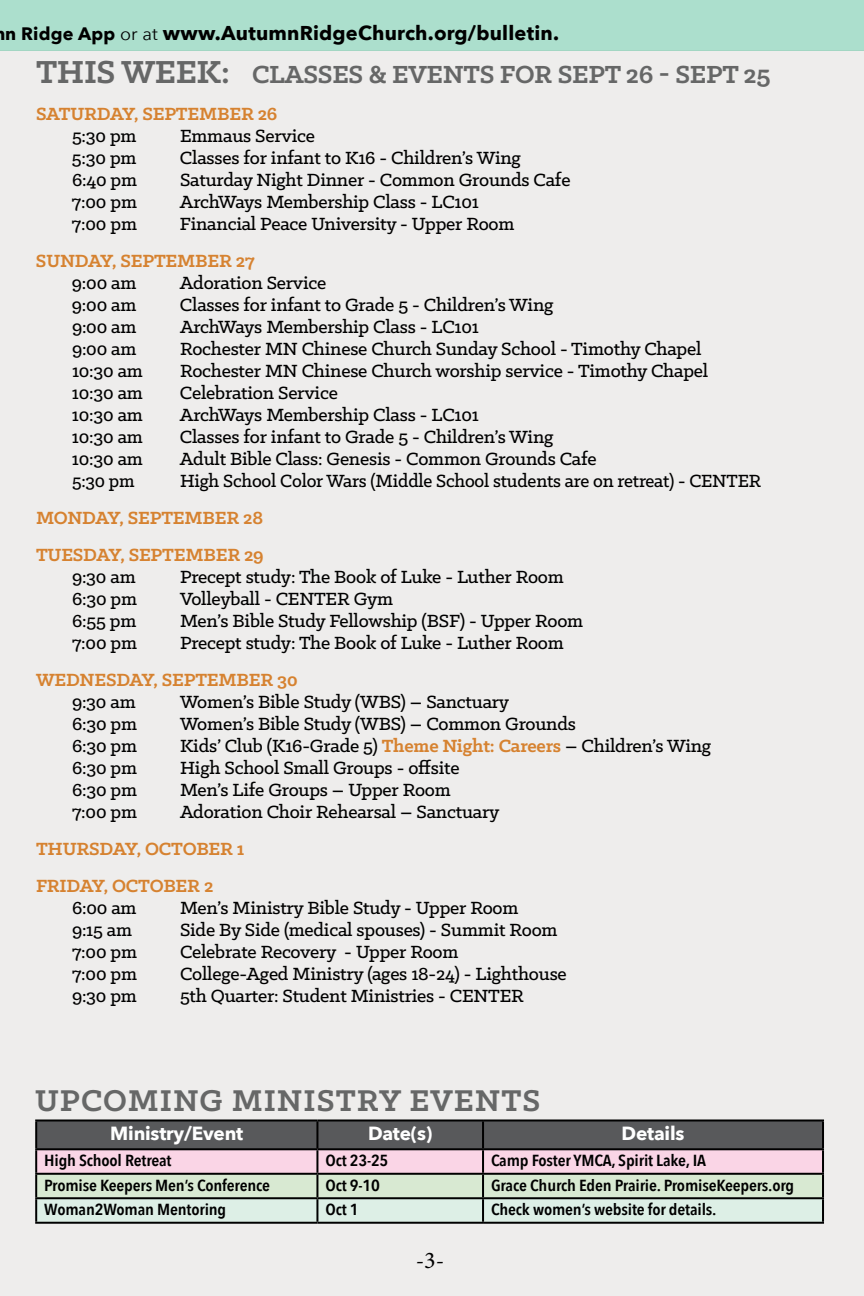
<style>
.page{position:relative;width:864px;height:1296px;background:#fff}
.page>*{position:absolute;margin:0;border:0;box-sizing:border-box;transform-origin:0 0}
.t1{font:700 34px "Klinic Slab";letter-spacing:.03em;color:#666767}
.t2{font:700 28px "Klinic Slab";letter-spacing:-.01em;color:#666767}
.t3{font:24px "Minion Pro";color:#000}
.t4{font:500 20px "Klinic Slab";letter-spacing:-.01em;color:#000}
.t5{font:700 20px/37px "Klinic Slab";letter-spacing:-.01em;color:#d68230}
.t6{font:700 20px "Avenir Next";letter-spacing:.01em;color:#000}
.t7{font:700 19px "Avenir Next";letter-spacing:-.01em;color:#fff}
.t8{font:600 16px "Avenir Next Condensed";letter-spacing:-.01em;color:#000;scale:1.1 1}
.s1{font-size:18px}
.s2{font-weight:400;font-size:18px}
.s3{font-size:36px}
.s4{font-weight:700;color:#d68230}
</style>
<div class="page">
<div style="left:0;top:50px;width:864px;height:1246px;background:#eeedec"></div>
<div style="left:0;top:0;width:864px;height:50px;background:#acdfcd"></div>
<svg style="left:37px;top:1121px;width:785px;height:101px;background:#b9b9b6"></svg>
<hr style="left:35px;top:1119px;width:282px;height:2px;background:#000">
<hr style="left:35px;top:1121px;width:2px;height:27px;background:#000">
<hr style="left:317px;top:1119px;width:166px;height:2px;background:#000">
<hr style="left:316px;top:1121px;width:2px;height:27px;background:#000">
<hr style="left:483px;top:1119px;width:341px;height:2px;background:#000">
<hr style="left:482px;top:1121px;width:2px;height:27px;background:#000">
<hr style="left:822px;top:1121px;width:2px;height:27px;background:#000">
<hr style="left:35px;top:1148px;width:282px;height:2px;background:#000">
<hr style="left:35px;top:1150px;width:2px;height:23px;background:#000">
<hr style="left:317px;top:1148px;width:166px;height:2px;background:#000">
<hr style="left:316px;top:1150px;width:2px;height:23px;background:#000">
<hr style="left:483px;top:1148px;width:341px;height:2px;background:#000">
<hr style="left:482px;top:1150px;width:2px;height:23px;background:#000">
<hr style="left:822px;top:1150px;width:2px;height:23px;background:#000">
<hr style="left:35px;top:1173px;width:282px;height:2px;background:#000">
<hr style="left:35px;top:1175px;width:2px;height:22px;background:#000">
<hr style="left:317px;top:1173px;width:166px;height:2px;background:#000">
<hr style="left:316px;top:1175px;width:2px;height:22px;background:#000">
<hr style="left:483px;top:1173px;width:341px;height:2px;background:#000">
<hr style="left:482px;top:1175px;width:2px;height:22px;background:#000">
<hr style="left:822px;top:1175px;width:2px;height:22px;background:#000">
<hr style="left:35px;top:1197px;width:282px;height:2px;background:#000">
<hr style="left:35px;top:1199px;width:2px;height:23px;background:#000">
<hr style="left:317px;top:1197px;width:166px;height:2px;background:#000">
<hr style="left:316px;top:1199px;width:2px;height:23px;background:#000">
<hr style="left:483px;top:1197px;width:341px;height:2px;background:#000">
<hr style="left:482px;top:1199px;width:2px;height:23px;background:#000">
<hr style="left:822px;top:1199px;width:2px;height:23px;background:#000">
<hr style="left:35px;top:1222px;width:282px;height:2px;background:#000">
<hr style="left:317px;top:1222px;width:166px;height:2px;background:#000">
<hr style="left:483px;top:1222px;width:341px;height:2px;background:#000">
<p class="t6" style="left:5px;top:16px;width:555px"><span class="s1">n Ridge App</span> <span class="s2">or at</span> www.AutumnRidgeChurch.org/bulletin.</p>
<h2 class="t2" style="left:36px;top:56px;width:736px"><span class="s3">THIS WEEK:</span> CLASSES &amp; EVENTS FOR SEPT 26 - SEPT 25</h2>
<p class="t5" style="left:36px;top:95px;width:243px">SATURDAY, SEPTEMBER 26</p>
<p class="t4" style="left:72px;top:123px;width:66px">5:30 pm</p>
<p class="t4" style="left:180px;top:123px;width:136px">Emmaus Service</p>
<p class="t4" style="left:72px;top:145px;width:66px">5:30 pm</p>
<p class="t4" style="left:180px;top:145px;width:342px">Classes for infant to K16 - Children’s Wing</p>
<p class="t4" style="left:72px;top:167px;width:67px">6:40 pm</p>
<p class="t4" style="left:180px;top:167px;width:392px">Saturday Night Dinner - Common Grounds Cafe</p>
<p class="t4" style="left:72px;top:189px;width:67px">7:00 pm</p>
<p class="t4" style="left:180px;top:189px;width:300px">ArchWays Membership Class - LC101</p>
<p class="t4" style="left:72px;top:211px;width:67px">7:00 pm</p>
<p class="t4" style="left:180px;top:211px;width:336px">Financial Peace University - Upper Room</p>
<p class="t5" style="left:36px;top:242px;width:220px">SUNDAY, SEPTEMBER 27</p>
<p class="t4" style="left:72px;top:270px;width:66px">9:00 am</p>
<p class="t4" style="left:180px;top:270px;width:148px">Adoration Service</p>
<p class="t4" style="left:72px;top:292px;width:66px">9:00 am</p>
<p class="t4" style="left:180px;top:292px;width:375px">Classes for infant to Grade 5 - Children’s Wing</p>
<p class="t4" style="left:72px;top:314px;width:66px">9:00 am</p>
<p class="t4" style="left:180px;top:314px;width:300px">ArchWays Membership Class - LC101</p>
<p class="t4" style="left:72px;top:336px;width:66px">9:00 am</p>
<p class="t4" style="left:180px;top:336px;width:523px">Rochester MN Chinese Church Sunday School - Timothy Chapel</p>
<p class="t4" style="left:72px;top:358px;width:72px">10:30 am</p>
<p class="t4" style="left:180px;top:358px;width:530px">Rochester MN Chinese Church worship service - Timothy Chapel</p>
<p class="t4" style="left:72px;top:380px;width:72px">10:30 am</p>
<p class="t4" style="left:180px;top:380px;width:159px">Celebration Service</p>
<p class="t4" style="left:72px;top:402px;width:72px">10:30 am</p>
<p class="t4" style="left:180px;top:402px;width:300px">ArchWays Membership Class - LC101</p>
<p class="t4" style="left:72px;top:424px;width:73px">10:30 am</p>
<p class="t4" style="left:180px;top:424px;width:375px">Classes for infant to Grade 5 - Children’s Wing</p>
<p class="t4" style="left:72px;top:446px;width:72px">10:30 am</p>
<p class="t4" style="left:180px;top:446px;width:418px">Adult Bible Class: Genesis - Common Grounds Cafe</p>
<p class="t4" style="left:72px;top:468px;width:64px">5:30 pm</p>
<p class="t4" style="left:180px;top:468px;width:583px">High School Color Wars (Middle School students are on retreat) - CENTER</p>
<p class="t5" style="left:36px;top:499px;width:229px">MONDAY, SEPTEMBER 28<br>TUESDAY, SEPTEMBER 29</p>
<p class="t4" style="left:72px;top:564px;width:65px">9:30 am</p>
<p class="t4" style="left:180px;top:564px;width:385px">Precept study: The Book of Luke - Luther Room</p>
<p class="t4" style="left:72px;top:586px;width:67px">6:30 pm</p>
<p class="t4" style="left:180px;top:586px;width:215px">Volleyball - CENTER Gym</p>
<p class="t4" style="left:72px;top:608px;width:66px">6:55 pm</p>
<p class="t4" style="left:180px;top:608px;width:405px">Men’s Bible Study Fellowship (BSF) - Upper Room</p>
<p class="t4" style="left:72px;top:630px;width:67px">7:00 pm</p>
<p class="t4" style="left:180px;top:630px;width:385px">Precept study: The Book of Luke - Luther Room</p>
<p class="t5" style="left:36px;top:661px;width:263px">WEDNESDAY, SEPTEMBER 30</p>
<p class="t4" style="left:72px;top:689px;width:65px">9:30 am</p>
<p class="t4" style="left:180px;top:689px;width:331px">Women’s Bible Study (WBS) – Sanctuary</p>
<p class="t4" style="left:72px;top:711px;width:67px">6:30 pm</p>
<p class="t4" style="left:180px;top:711px;width:398px">Women’s Bible Study (WBS) – Common Grounds</p>
<p class="t4" style="left:72px;top:733px;width:67px">6:30 pm</p>
<p class="t4" style="left:180px;top:733px;width:533px">Kids’ Club (K16-Grade 5) <span class="s4">Theme Night: Careers</span> – Children’s Wing</p>
<p class="t4" style="left:72px;top:755px;width:67px">6:30 pm</p>
<p class="t4" style="left:180px;top:755px;width:281px">High School Small Groups - offsite</p>
<p class="t4" style="left:72px;top:777px;width:67px">6:30 pm</p>
<p class="t4" style="left:180px;top:777px;width:272px">Men’s Life Groups – Upper Room</p>
<p class="t4" style="left:72px;top:799px;width:67px">7:00 pm</p>
<p class="t4" style="left:180px;top:799px;width:321px">Adoration Choir Rehearsal – Sanctuary</p>
<p class="t5" style="left:36px;top:830px;width:210px">THURSDAY, OCTOBER 1<br>FRIDAY, OCTOBER 2</p>
<p class="t4" style="left:72px;top:895px;width:66px">6:00 am</p>
<p class="t4" style="left:180px;top:895px;width:340px">Men’s Ministry Bible Study - Upper Room</p>
<p class="t4" style="left:72px;top:917px;width:62px">9:15 am</p>
<p class="t4" style="left:180px;top:917px;width:379px">Side By Side (medical spouses) - Summit Room</p>
<p class="t4" style="left:72px;top:939px;width:67px">7:00 pm</p>
<p class="t4" style="left:180px;top:939px;width:280px">Celebrate Recovery - Upper Room</p>
<p class="t4" style="left:72px;top:961px;width:67px">7:00 pm</p>
<p class="t4" style="left:180px;top:961px;width:388px">College-Aged Ministry (ages 18-24) - Lighthouse</p>
<p class="t4" style="left:72px;top:983px;width:66px">9:30 pm</p>
<p class="t4" style="left:180px;top:983px;width:345px">5th Quarter: Student Ministries - CENTER</p>
<h1 class="t1" style="left:35px;top:1078px;width:507px">UPCOMING MINISTRY EVENTS</h1>
<p class="t7" style="left:110px;top:1117px;width:135px">Ministry/Event</p>
<p class="t7" style="left:368px;top:1117px;width:66px">Date(s)</p>
<p class="t7" style="left:622px;top:1117px;width:64px">Details</p>
<p class="t8" style="left:44px;top:1147px;width:117px">High School Retreat</p>
<p class="t8" style="left:325px;top:1147px;width:59px">Oct 23-25</p>
<p class="t8" style="left:491px;top:1147px;width:197px">Camp Foster YMCA, Spirit Lake, IA</p>
<p class="t8" style="left:44px;top:1171px;width:207px">Promise Keepers Men’s Conference</p>
<p class="t8" style="left:325px;top:1171px;width:51px">Oct 9-10</p>
<p class="t8" style="left:491px;top:1171px;width:277px">Grace Church Eden Prairie. PromiseKeepers.org</p>
<p class="t8" style="left:44px;top:1196px;width:167px">Woman2Woman Mentoring</p>
<p class="t8" style="left:325px;top:1196px;width:32px">Oct 1</p>
<p class="t8" style="left:491px;top:1196px;width:207px">Check women’s website for details.</p>
<p class="t3" style="left:416px;top:1244px;width:30px">-3-</p>
</div>
